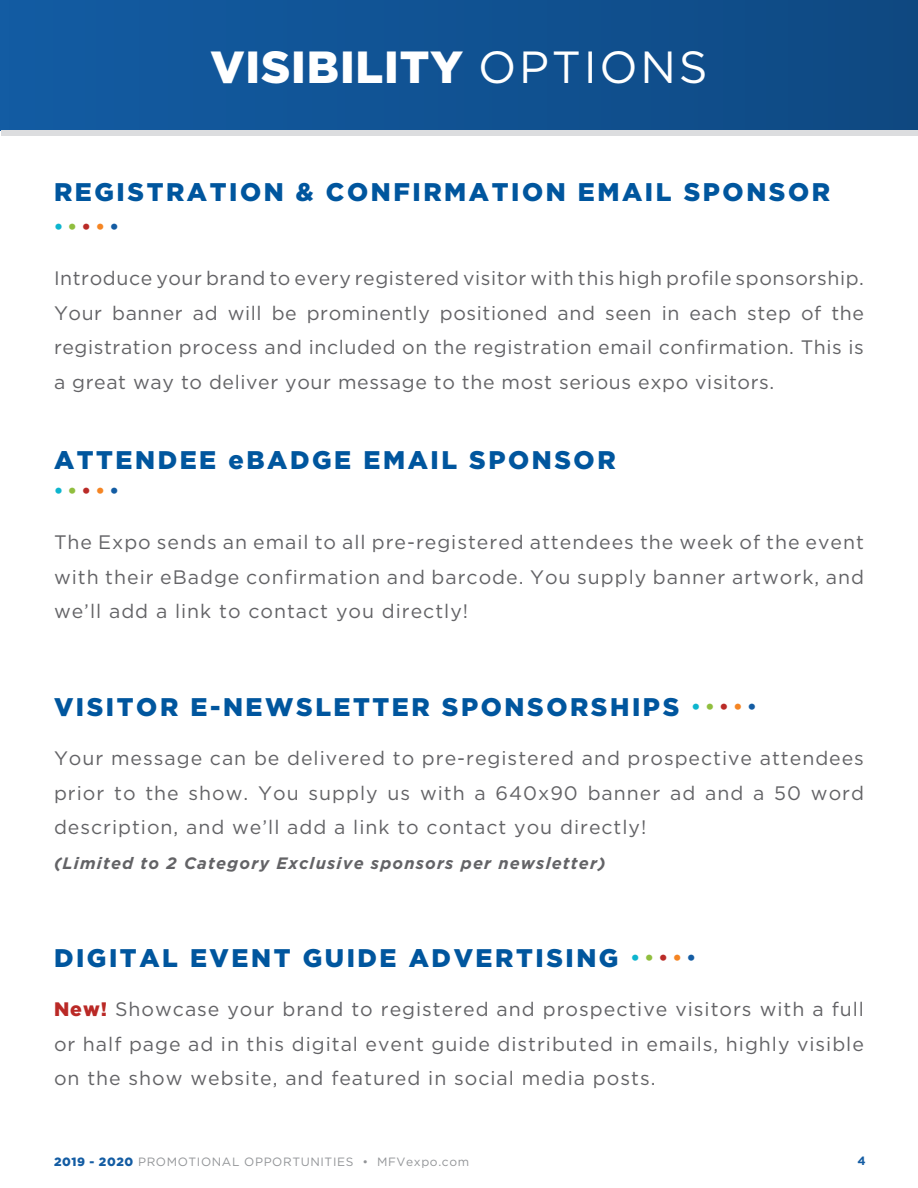
<style>
.page{position:relative;width:918px;height:1188px;background:#fff}
.page>*{position:absolute;margin:0;border:0;box-sizing:border-box;transform-origin:0 0}
.t1{font:900 45px "Gotham HTF";letter-spacing:.02em;color:#fff}
.t2{font:900 25.5px "Gotham HTF";letter-spacing:.1em;color:#00569e}
.t3{font:19.5px/34.5px "Gotham HTF";letter-spacing:.05em;color:#636366;text-align:justify}
.t4{font:900 18px "Gotham HTF";color:#0db5ce}
.t5{font:italic 700 16.5px "Gotham HTF";letter-spacing:.07em;color:#636366}
.t6{font:12px "Gotham HTF";letter-spacing:.05em;color:#939598}
.t7{font:700 12px "Gotham HTF";color:#135ca3}
.s1{font-weight:400}
.s2{color:#90be3e}
.s3{color:#ba2b27}
.s4{color:#f58523}
.s5{color:#135ca3}
.s6{font-size:18px;color:#0db5ce}
.s7{font-size:18px;color:#90be3e}
.s8{font-size:18px;color:#ba2b27}
.s9{font-size:18px;color:#f58523}
.s10{font-size:18px;color:#135ca3}
.s11{font-weight:900;color:#ba2926}
.s12{font-weight:900;color:#135ca3}
</style>
<div class="page">
<div style="left:1px;top:0;width:917px;height:131px;background:linear-gradient(to right,#125ba3,#0f4982)"></div>
<div style="left:1px;top:131px;width:916px;height:5px;background:#dcdddf"></div>
<h1 class="t1" style="left:210px;top:41px;width:499px">VISIBILITY <span class="s1">OPTIONS</span></h1>
<h2 class="t2" style="left:54px;top:177px;width:778px">REGISTRATION &amp; CONFIRMATION EMAIL SPONSOR</h2>
<p class="t4" style="left:54px;top:216px;width:66px">• <span class="s2">•</span><span class="s3">•</span><span class="s4">•</span> <span class="s5">•</span></p>
<p class="t3" style="left:54px;top:261px;width:812px">Introduce your brand to every registered visitor with this high profile sponsorship.<br>Your banner ad will be prominently positioned and seen in each step of the registration process and included on the registration email confirmation. This is a great way to deliver your message to the most serious expo visitors.</p>
<h2 class="t2" style="left:54px;top:445px;width:563px">ATTENDEE eBADGE EMAIL SPONSOR</h2>
<p class="t4" style="left:54px;top:480px;width:66px">• <span class="s2">•</span><span class="s3">•</span><span class="s4">•</span> <span class="s5">•</span></p>
<p class="t3" style="left:54px;top:525px;width:811px">The Expo sends an email to all pre-registered attendees the week of the event with their eBadge confirmation and barcode. You supply banner artwork, and we’ll add a link to contact you directly!</p>
<h2 class="t2" style="left:54px;top:692px;width:704px">VISITOR E-NEWSLETTER SPONSORSHIPS <span class="s6">•</span> <span class="s7">•</span> <span class="s8">•</span> <span class="s9">•</span> <span class="s10">•</span></h2>
<p class="t3" style="left:54px;top:741px;width:812px">Your message can be delivered to pre-registered and prospective attendees prior to the show. You supply us with a 640x90 banner ad and a 50 word description, and we’ll add a link to contact you directly!</p>
<p class="t5" style="left:54px;top:854px;width:553px">(Limited to 2 Category Exclusive sponsors per newsletter)</p>
<h2 class="t2" style="left:54px;top:943px;width:643px">DIGITAL EVENT GUIDE ADVERTISING <span class="s6">•</span> <span class="s7">•</span> <span class="s8">•</span> <span class="s9">•</span> <span class="s10">•</span></h2>
<p class="t3" style="left:54px;top:992px;width:812px"><span class="s11">New!</span> Showcase your brand to registered and prospective visitors with a full or half page ad in this digital event guide distributed in emails, highly visible on the show website, and featured in social media posts.</p>
<p class="t6" style="left:54px;top:1155px;width:417px"><span class="s12">2019 - 2020</span> PROMOTIONAL OPPORTUNITIES • MFVexpo.com</p>
<p class="t7" style="left:857px;top:1154px;width:10px">4</p>
</div>
